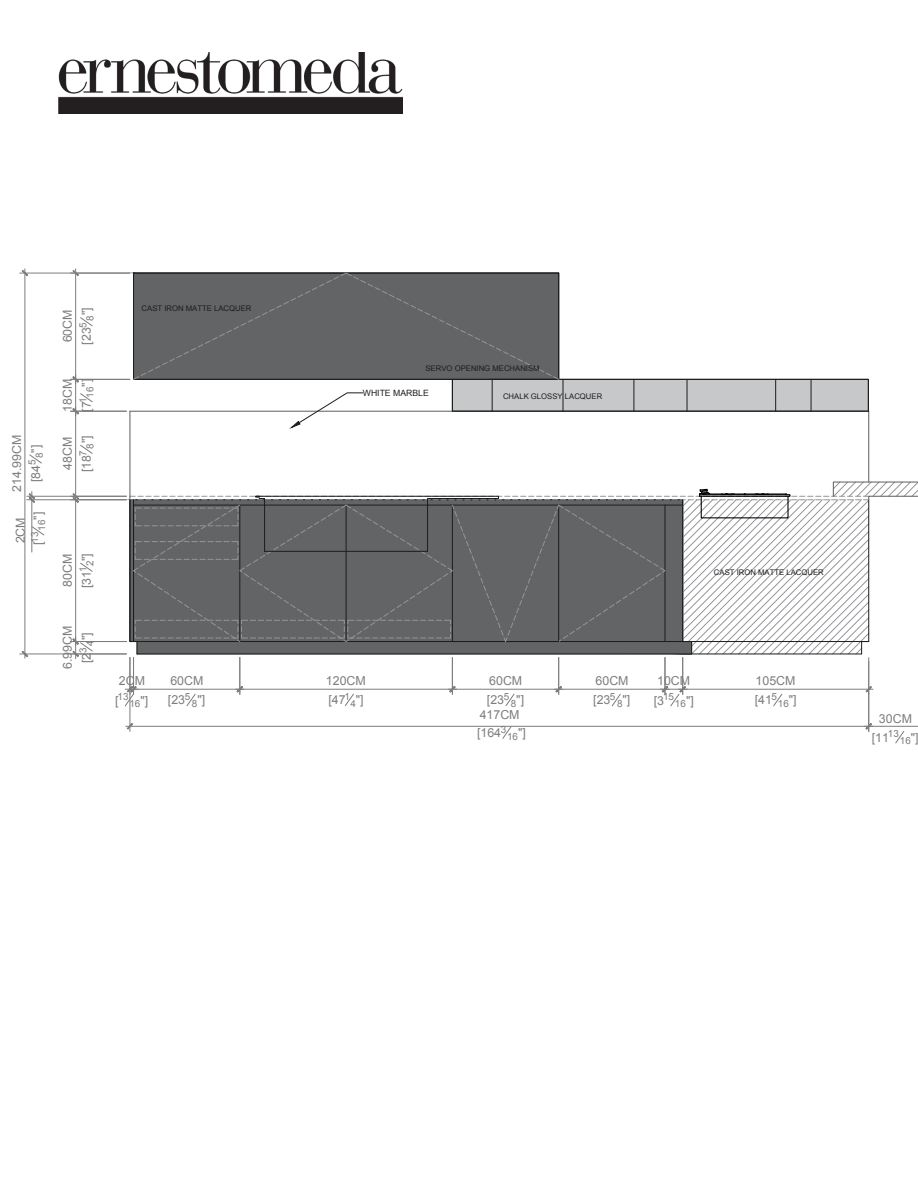
<style>
.page{position:relative;width:918px;height:1188px;background:#fff}
.page>*{position:absolute;margin:0;border:0;box-sizing:border-box;transform-origin:0 0}
.t1{font:12.45px/19px "Arial";color:#7d7d7d}
.t2{font:9.9px "Arial";color:#7d7d7d}
.t3{font:8.7px "Arial";color:#1d1d1d}
.t4{font:7.8px "Arial";color:#1d1d1d}
.s1{font-size:12.45px}
</style>
<div class="page">
<img style="left:59px;top:52px;width:344px;height:62px">
<hr style="left:130px;top:411px;width:739px;height:1px;background:#696969">
<hr style="left:868px;top:411px;width:1px;height:71px;background:#696969">
<hr style="left:133px;top:657px;width:1px;height:37px;background:#7d7d7d">
<hr style="left:129px;top:689px;width:115px;height:1px;background:#7d7d7d">
<svg style="left:124px;top:686px;width:14px;height:21px"></svg>
<svg style="left:186px;top:693px;width:10px;height:13px"></svg>
<hr style="left:240px;top:657px;width:1px;height:37px;background:#7d7d7d">
<hr style="left:236px;top:689px;width:221px;height:1px;background:#7d7d7d">
<svg style="left:236px;top:686px;width:7px;height:7px"></svg>
<svg style="left:345px;top:693px;width:9px;height:13px"></svg>
<hr style="left:554px;top:689px;width:115px;height:1px;background:#7d7d7d">
<svg style="left:611px;top:693px;width:10px;height:14px"></svg>
<hr style="left:665px;top:657px;width:1px;height:37px;background:#7d7d7d">
<hr style="left:682px;top:657px;width:1px;height:37px;background:#7d7d7d">
<hr style="left:868px;top:658px;width:1px;height:36px;background:#7d7d7d">
<hr style="left:678px;top:689px;width:195px;height:1px;background:#7d7d7d">
<svg style="left:660px;top:686px;width:27px;height:21px"></svg>
<svg style="left:865px;top:686px;width:7px;height:7px"></svg>
<svg style="left:773px;top:693px;width:10px;height:14px"></svg>
<hr style="left:130px;top:657px;width:1px;height:74px;background:#7d7d7d">
<hr style="left:868px;top:661px;width:1px;height:70px;background:#7d7d7d">
<hr style="left:126px;top:726px;width:747px;height:1px;background:#7d7d7d">
<svg style="left:127px;top:723px;width:6px;height:7px"></svg>
<svg style="left:502px;top:726px;width:10px;height:13px"></svg>
<hr style="left:71px;top:641px;width:55px;height:1px;background:#7d7d7d">
<hr style="left:75px;top:496px;width:1px;height:150px;background:#7d7d7d">
<svg style="left:72px;top:637px;width:21px;height:22px"></svg>
<svg style="left:80px;top:562px;width:13px;height:10px"></svg>
<hr style="left:27px;top:500px;width:99px;height:1px;background:#7d7d7d">
<hr style="left:27px;top:496px;width:99px;height:1px;background:#7d7d7d">
<hr style="left:32px;top:492px;width:1px;height:60px;background:#7d7d7d">
<svg style="left:29px;top:493px;width:6px;height:10px"></svg>
<svg style="left:32px;top:526px;width:13px;height:10px"></svg>
<hr style="left:75px;top:407px;width:1px;height:93px;background:#7d7d7d">
<svg style="left:72px;top:493px;width:7px;height:10px"></svg>
<svg style="left:80px;top:445px;width:13px;height:9px"></svg>
<svg style="left:133px;top:273px;width:736px;height:155px"></svg>
<hr style="left:492px;top:379px;width:1px;height:32px;background:#1d1d1d">
<hr style="left:563px;top:379px;width:1px;height:32px;background:#1d1d1d">
<hr style="left:634px;top:379px;width:1px;height:32px;background:#1d1d1d">
<hr style="left:687px;top:379px;width:1px;height:32px;background:#1d1d1d">
<hr style="left:775px;top:379px;width:1px;height:32px;background:#1d1d1d">
<hr style="left:811px;top:379px;width:1px;height:32px;background:#1d1d1d">
<hr style="left:20px;top:273px;width:110px;height:1px;background:#7d7d7d">
<hr style="left:20px;top:654px;width:106px;height:1px;background:#7d7d7d">
<hr style="left:25px;top:269px;width:1px;height:389px;background:#7d7d7d">
<svg style="left:22px;top:270px;width:6px;height:6px"></svg>
<svg style="left:22px;top:651px;width:6px;height:6px"></svg>
<svg style="left:29px;top:454px;width:13px;height:10px"></svg>
<hr style="left:129px;top:411px;width:1px;height:85px;background:#696969">
<hr style="left:71px;top:411px;width:55px;height:1px;background:#7d7d7d">
<hr style="left:75px;top:375px;width:1px;height:41px;background:#7d7d7d">
<svg style="left:72px;top:393px;width:21px;height:22px"></svg>
<hr style="left:71px;top:379px;width:59px;height:1px;background:#7d7d7d">
<hr style="left:75px;top:269px;width:1px;height:114px;background:#7d7d7d">
<svg style="left:72px;top:376px;width:7px;height:7px"></svg>
<svg style="left:72px;top:270px;width:7px;height:6px"></svg>
<svg style="left:80px;top:317px;width:13px;height:10px"></svg>
<svg style="left:129px;top:481px;width:789px;height:174px"></svg>
<hr style="left:452px;top:657px;width:1px;height:37px;background:#7d7d7d">
<hr style="left:558px;top:657px;width:1px;height:37px;background:#7d7d7d">
<hr style="left:448px;top:689px;width:115px;height:1px;background:#7d7d7d">
<svg style="left:449px;top:686px;width:7px;height:7px"></svg>
<svg style="left:555px;top:686px;width:7px;height:7px"></svg>
<svg style="left:505px;top:693px;width:10px;height:13px"></svg>
<hr style="left:865px;top:726px;width:53px;height:1px;background:#7d7d7d">
<svg style="left:865px;top:723px;width:7px;height:7px"></svg>
<svg style="left:895px;top:731px;width:10px;height:13px"></svg>
<p class="t1" style="left:7px;top:492px;width:59px;text-align:center;rotate:-90deg">214.99CM [84<sup>5</sup><sub>8</sub>"]</p>
<p class="t2" style="left:35px;top:531px;width:20px;rotate:-90deg">16<sup>"]</sup></p>
<p class="t1" style="left:11px;top:543px;width:28px;rotate:-90deg">2CM</p>
<p class="t2" style="left:28px;top:545px;width:15px;rotate:-90deg"><span class="s1">[</span>13</p>
<p class="t1" style="left:58px;top:345px;width:39px;rotate:-90deg">60CM [23<sup>5</sup> <sub>8</sub>"]</p>
<p class="t2" style="left:83px;top:398px;width:20px;rotate:-90deg">16<sup>"]</sup></p>
<p class="t1" style="left:58px;top:412px;width:35px;rotate:-90deg">18CM [7<sup>1</sup></p>
<p class="t1" style="left:58px;top:472px;width:39px;rotate:-90deg">48CM [18<sup>7</sup><sub>8</sub>"]</p>
<p class="t1" style="left:58px;top:588px;width:37px;rotate:-90deg">80CM [31<sup>1</sup><sub>2</sub>"]</p>
<p class="t1" style="left:58px;top:669px;width:45px;text-align:center;rotate:-90deg">6.99CM [2<sup>3</sup> <sub>4</sub>"]</p>
<p class="t4" style="left:142px;top:303px;width:111px">CAST IRON MATTE LACQUER</p>
<p class="t4" style="left:425px;top:363px;width:116px">SERVO OPENING MECHANISM</p>
<p class="t3" style="left:363px;top:387px;width:67px">WHITE MARBLE</p>
<p class="t4" style="left:503px;top:391px;width:101px">CHALK GLOSSY LACQUER</p>
<p class="t4" style="left:714px;top:567px;width:111px">CAST IRON MATTE LACQUER</p>
<p class="t1" style="left:119px;top:671px;width:28px">2CM</p>
<p class="t2" style="left:115px;top:690px;width:15px"><span class="s1">[</span>13</p>
<p class="t2" style="left:129px;top:697px;width:20px">16<sup>"]</sup></p>
<p class="t1" style="left:168px;top:671px;width:39px">60CM [23<sup>5</sup><sub>8</sub>"]</p>
<p class="t1" style="left:326px;top:672px;width:41px">120CM [47<sup>1</sup><sub>4</sub>"]</p>
<p class="t1" style="left:593px;top:671px;width:39px">60CM [23<sup>5</sup> <sub>8</sub>"]</p>
<p class="t1" style="left:654px;top:671px;width:38px">10CM [3<sup>15</sup></p>
<p class="t1" style="left:487px;top:671px;width:39px">60CM [23<sup>5</sup> <sub>8</sub>"]</p>
<p class="t2" style="left:675px;top:697px;width:20px">16<sup>"]</sup></p>
<p class="t1" style="left:477px;top:706px;width:44px;line-height:17.7px">417CM [164<sup>3</sup></p>
<p class="t2" style="left:507px;top:730px;width:20px">16<sup>"]</sup></p>
<p class="t1" style="left:755px;top:671px;width:42px">105CM [41<sup>5</sup></p>
<p class="t2" style="left:778px;top:697px;width:20px">16<sup>"]</sup></p>
<p class="t1" style="left:872px;top:709px;width:42px;text-indent:7px">30CM [11<sup>13</sup></p>
<p class="t2" style="left:900px;top:734px;width:20px">16<sup>"]</sup></p>
</div>
